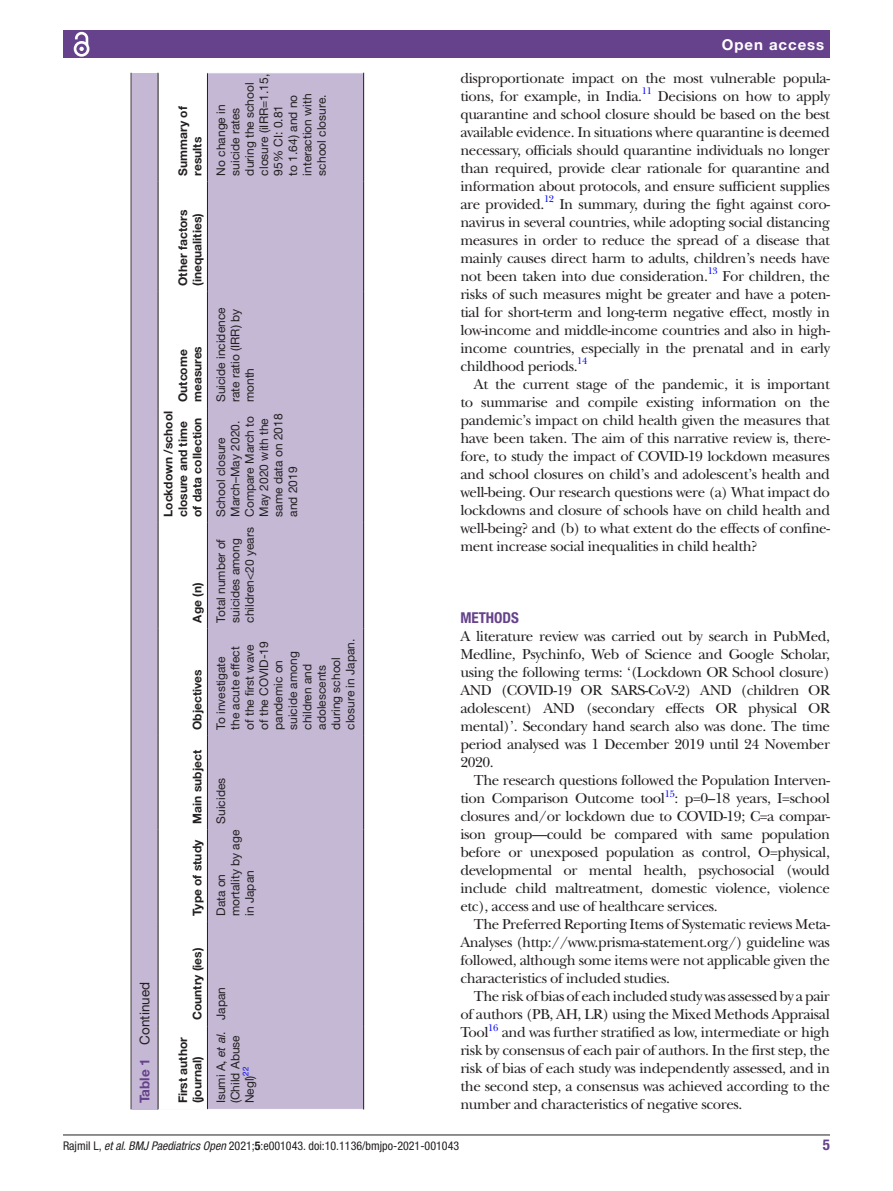
<style>
.page{position:relative;width:893px;height:1191px;background:#fff}
.page>*{position:absolute;margin:0;border:0;box-sizing:border-box;transform-origin:0 0}
.t1{font:15px/18px "New Baskerville";letter-spacing:-.025em;color:#231f20;text-align:justify}
.t2{font:700 15px "Helvetica Neue LT Std";letter-spacing:.065em;color:#fff}
.t3{font:700 condensed 15px "Helvetica Neue LT Std";color:#66428c}
.t4{font:13.5px "Helvetica Neue LT Std";color:#231f20}
.t5{font:12px/14.4px "Helvetica Neue LT Std";color:#231f20}
.t6{font:700 12px/14.4px "Helvetica Neue LT Std";color:#231f20}
.t7{font:condensed 12px "Helvetica Neue LT Std";color:#231f20}
.t8{font:9.9px "New Baskerville";letter-spacing:-.025em;color:#00f}
.t9{font:7.95px "Helvetica Neue LT Std";color:#00f}
.s1{font-weight:700;color:#66428c}
.s2{font-style:italic}
.s3{font-weight:700}
</style>
<div class="page">
<hr style="left:63px;top:1134px;width:767px;height:1px;background:#231f20">
<div style="left:63px;top:31px;width:767px;height:27px;background:#66428c"></div>
<svg style="left:73px;top:31px;width:17px;height:26px"></svg>
<div style="left:149px;top:73px;width:215px;height:1036px;background:#c4b8d4"></div>
<div style="left:159px;top:73px;width:48px;height:1036px;background:#fff"></div>
<hr style="left:158px;top:1026px;width:1px;height:83px;background:#231f20">
<hr style="left:207px;top:1026px;width:1px;height:83px;background:#231f20">
<hr style="left:158px;top:922px;width:1px;height:104px;background:#231f20">
<hr style="left:207px;top:922px;width:1px;height:104px;background:#231f20">
<hr style="left:158px;top:829px;width:1px;height:93px;background:#231f20">
<hr style="left:207px;top:829px;width:1px;height:93px;background:#231f20">
<hr style="left:158px;top:736px;width:1px;height:93px;background:#231f20">
<hr style="left:207px;top:736px;width:1px;height:93px;background:#231f20">
<hr style="left:158px;top:628px;width:1px;height:108px;background:#231f20">
<hr style="left:207px;top:628px;width:1px;height:108px;background:#231f20">
<hr style="left:158px;top:523px;width:1px;height:105px;background:#231f20">
<hr style="left:207px;top:523px;width:1px;height:105px;background:#231f20">
<hr style="left:158px;top:408px;width:1px;height:115px;background:#231f20">
<hr style="left:207px;top:408px;width:1px;height:115px;background:#231f20">
<hr style="left:158px;top:292px;width:1px;height:116px;background:#231f20">
<hr style="left:207px;top:292px;width:1px;height:116px;background:#231f20">
<hr style="left:158px;top:181px;width:1px;height:111px;background:#231f20">
<hr style="left:207px;top:181px;width:1px;height:111px;background:#231f20">
<hr style="left:158px;top:73px;width:1px;height:108px;background:#231f20">
<hr style="left:207px;top:73px;width:1px;height:108px;background:#231f20">
<hr style="left:363px;top:1026px;width:1px;height:83px;background:#231f20">
<hr style="left:363px;top:922px;width:1px;height:104px;background:#231f20">
<hr style="left:363px;top:829px;width:1px;height:93px;background:#231f20">
<hr style="left:363px;top:736px;width:1px;height:93px;background:#231f20">
<hr style="left:363px;top:628px;width:1px;height:108px;background:#231f20">
<hr style="left:363px;top:523px;width:1px;height:105px;background:#231f20">
<hr style="left:363px;top:408px;width:1px;height:115px;background:#231f20">
<hr style="left:363px;top:292px;width:1px;height:116px;background:#231f20">
<hr style="left:363px;top:181px;width:1px;height:111px;background:#231f20">
<hr style="left:363px;top:73px;width:1px;height:108px;background:#231f20">
<div style="left:132px;top:73px;width:17px;height:1036px;background:#c4b8d4"></div>
<hr style="left:131px;top:73px;width:1px;height:1036px;background:#231f20">
<p class="t4" style="left:137px;top:1103px;width:123px;rotate:-90deg"><span class="s1">Table 1</span> Continued</p>
<p class="t6" style="left:175px;top:176px;width:71px;rotate:-90deg">Summary of results</p>
<p class="t5" style="left:213px;top:176px;width:103px;rotate:-90deg">No change in suicide rates during the school closure (iIRR=1.15,<br>95% CI: 0.81<br>to 1.64) and no interaction with school closure.</p>
<p class="t6" style="left:175px;top:286px;width:78px;rotate:-90deg">Other factors (inequalities)</p>
<p class="t6" style="left:175px;top:402px;width:57px;rotate:-90deg">Outcome measures</p>
<p class="t6" style="left:161px;top:517px;width:107px;rotate:-90deg">Lockdown /school closure and time of data collection</p>
<p class="t6" style="left:190px;top:622px;width:42px;rotate:-90deg">Age (n)</p>
<p class="t6" style="left:190px;top:730px;width:62px;rotate:-90deg">Objectives</p>
<p class="t6" style="left:190px;top:823px;width:75px;rotate:-90deg">Main subject</p>
<p class="t6" style="left:190px;top:916px;width:78px;rotate:-90deg">Type of study</p>
<p class="t5" style="left:213px;top:402px;width:96px;text-align:justify;rotate:-90deg">Suicide incidence rate ratio (IRR) by month</p>
<p class="t5" style="left:213px;top:517px;width:105px;rotate:-90deg">School closure<br>March–May 2020.<br>Compare March to<br>May 2020 with the same data on 2018 and 2019</p>
<p class="t5" style="left:213px;top:622px;width:97px;rotate:-90deg">Total number of suicides among children&lt;20 years</p>
<p class="t5" style="left:213px;top:730px;width:93px;rotate:-90deg">To investigate the acute effect of the first wave of the COVID-19 pandemic on suicide among children and adolescents during school closure in Japan.</p>
<p class="t5" style="left:213px;top:823px;width:47px;rotate:-90deg">Suicides</p>
<p class="t5" style="left:213px;top:916px;width:88px;rotate:-90deg">Data on mortality by age in Japan</p>
<p class="t6" style="left:190px;top:1020px;width:74px;rotate:-90deg">Country (ies)</p>
<p class="t6" style="left:175px;top:1103px;width:68px;rotate:-90deg">First author (journal)</p>
<p class="t5" style="left:213px;top:1020px;width:34px;rotate:-90deg">Japan</p>
<p class="t5" style="left:213px;top:1103px;width:74px;rotate:-90deg">Isumi A, <span class="s2">et al</span>. (Child Abuse<br>Negl)</p>
<p class="t9" style="left:241px;top:1075px;width:10px;rotate:-90deg">22</p>
<p class="t2" style="left:722px;top:35px;width:104px">Open access</p>
<p class="t1" style="left:460px;top:69px;width:371px">disproportionate impact on the most vulnerable popula&shy;tions, for example, in India.</p>
<p class="t8" style="left:642px;top:85px;width:12px">11</p>
<p class="t1" style="left:460px;top:87px;width:371px;text-indent:198px">Decisions on how to apply quarantine and school closure should be based on the best available evidence. In situations where quarantine is deemed necessary, officials should quarantine individuals no longer than required, provide clear rationale for quarantine and information about protocols, and ensure sufficient supplies are provided.</p>
<p class="t8" style="left:544px;top:193px;width:12px">12</p>
<p class="t1" style="left:460px;top:195px;width:371px;text-indent:99px">In summary, during the fight against coro&shy;navirus in several countries, while adopting social distancing measures in order to reduce the spread of a disease that mainly causes direct harm to adults, children’s needs have not been taken into due consideration.</p>
<p class="t8" style="left:708px;top:265px;width:12px">13</p>
<p class="t1" style="left:460px;top:267px;width:371px;text-indent:262px">For children, the risks of such measures might be greater and have a poten&shy;tial for short-term and long-term negative effect, mostly in low-income and middle-income countries and also in high&shy;income countries, especially in the prenatal and in early childhood periods.</p>
<p class="t8" style="left:577px;top:355px;width:12px">14</p>
<p class="t1" style="left:460px;top:375px;width:371px;text-indent:14px">At the current stage of the pandemic, it is important to summarise and compile existing information on the pandemic’s impact on child health given the measures that have been taken. The aim of this narrative review is, there&shy;fore, to study the impact of COVID-19 lockdown measures and school closures on child’s and adolescent’s health and well-being. Our research questions were (a) What impact do lockdowns and closure of schools have on child health and well-being? and (b) to what extent do the effects of confine&shy;ment increase social inequalities in child health?</p>
<p class="t3" style="left:460px;top:609px;width:60px">METHODS</p>
<p class="t1" style="left:460px;top:627px;width:371px">A literature review was carried out by search in PubMed, Medline, Psychinfo, Web of Science and Google Scholar, using the following terms: ‘(Lockdown OR School closure)<br>AND (COVID-19 OR SARS-CoV-2) AND (children OR adolescent) AND (secondary effects OR physical OR mental)’. Secondary hand search also was done. The time period analysed was 1 December 2019 until 24 November 2020.</p>
<p class="t1" style="left:460px;top:771px;width:371px;text-indent:14px">The research questions followed the Population Interven&shy;tion Comparison Outcome tool</p>
<p class="t8" style="left:665px;top:787px;width:12px">15</p>
<p class="t1" style="left:460px;top:789px;width:371px;text-indent:214px">: p=0–18 years, I=school closures and/or lockdown due to COVID-19; C=a compar&shy;ison group—could be compared with same population before or unexposed population as control, O=physical, developmental or mental health, psychosocial (would include child maltreatment, domestic violence, violence etc), access and use of healthcare services.</p>
<p class="t1" style="left:460px;top:915px;width:371px;text-indent:14px">The Preferred Reporting Items of Systematic reviews Meta-Analyses (http://www.prisma-statement.org/) guideline was followed, although some items were not applicable given the characteristics of included studies.</p>
<p class="t1" style="left:460px;top:987px;width:371px;text-indent:14px">The risk of bias of each included study was assessed by a pair of authors (PB, AH, LR) using the Mixed Methods Appraisal Tool<sup>16</sup> and was further stratified as low, intermediate or high risk by consensus of each pair of authors. In the first step, the risk of bias of each study was independently assessed, and in the second step, a consensus was achieved according to the number and characteristics of negative scores.</p>
<p class="t7" style="left:63px;top:1138px;width:398px">Rajmil L, <span class="s2">et al</span>. <span class="s2">BMJ Paediatrics Open</span> 2021;<span class="s3">5</span>:e001043. doi:10.1136/bmjpo-2021-001043</p>
<p class="t3" style="left:823px;top:1135px;width:9px">5</p>
</div>
